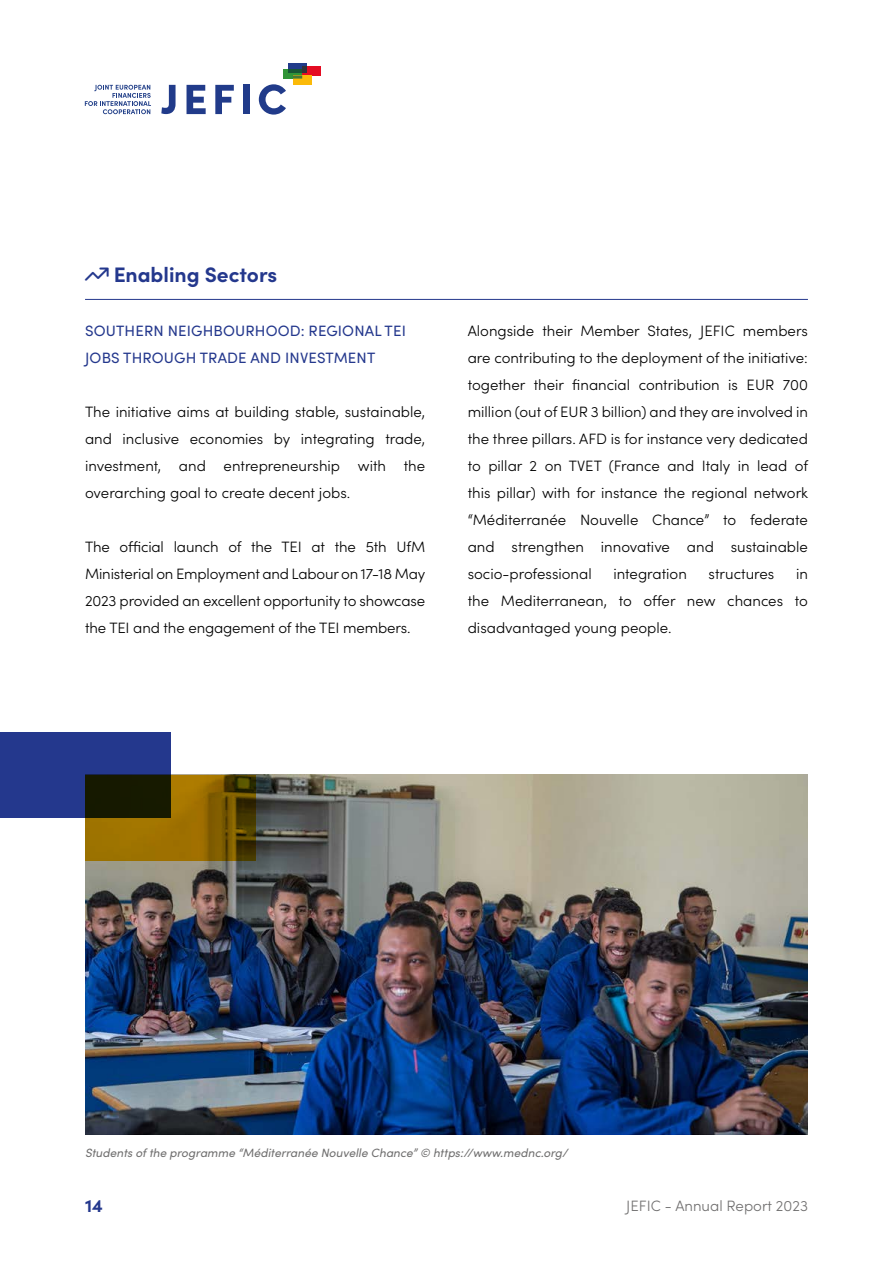
<style>
.page{position:relative;width:893px;height:1263px;background:#fff}
.page>*{position:absolute;margin:0;border:0;box-sizing:border-box;transform-origin:0 0}
.t1{font:700 21px "Sofia Pro";color:#24388d}
.t2{font:700 18px "Sofia Pro";color:#24388d}
.t3{font:300 15px/27px "Sofia Pro";color:#000;text-align:justify}
.t4{font:15px/27px "Sofia Pro";letter-spacing:.01em;color:#24388d}
.t5{font:300 15px "Sofia Pro";color:#706f6f}
.pie_foto{font:italic 12px "Sofia Pro";color:#706f6f}
</style>
<div class="page">
<svg style="left:85px;top:85px;width:66px;height:29px"></svg>
<svg style="left:161px;top:85px;width:15px;height:29px"></svg>
<svg style="left:187px;top:85px;width:19px;height:29px"></svg>
<svg style="left:215px;top:85px;width:19px;height:29px"></svg>
<div style="left:243px;top:85px;width:7px;height:29px;background:#213b8a"></div>
<svg style="left:259px;top:84px;width:27px;height:31px"></svg>
<div style="left:288px;top:63px;width:19px;height:9px;background:#213b8a"></div>
<div style="left:283px;top:69px;width:19px;height:10px;background:#309437"></div>
<div style="left:302px;top:66px;width:19px;height:9px;background:#e40c22"></div>
<div style="left:293px;top:75px;width:19px;height:10px;background:#fbba09"></div>
<hr style="left:288px;top:69px;width:14px;height:3px;background:#175535">
<svg style="left:293px;top:66px;width:14px;height:13px"></svg>
<hr style="left:85px;top:299px;width:723px;height:1px;background:#24388d">
<img style="left:85px;top:774px;width:723px;height:361px">
<div style="left:0;top:733px;width:170px;height:85px;background:#24388d"></div>
<svg style="left:85px;top:775px;width:170px;height:85px;background:#6c5000"></svg>
<p class="t1" style="left:114px;top:258px;width:165px">Enabling Sectors</p>
<p class="t4" style="left:85px;top:316px;width:322px">SOUTHERN NEIGHBOURHOOD: REGIONAL TEI<br>JOBS THROUGH TRADE AND INVESTMENT</p>
<p class="t3" style="left:85px;top:397px;width:342px">The initiative aims at building stable, sustainable, and inclusive economies by integrating trade, investment, and entrepreneurship with the overarching goal to create decent jobs.</p>
<p class="t3" style="left:85px;top:532px;width:342px">The official launch of the TEI at the 5th UfM Ministerial on Employment and Labour on 17-18 May 2023 provided an excellent opportunity to showcase the TEI and the engagement of the TEI members.</p>
<p class="t3" style="left:468px;top:316px;width:342px">Alongside their Member States, JEFIC members are contributing to the deployment of the initiative: together their financial contribution is EUR 700 million (out of EUR 3 billion) and they are involved in the three pillars. AFD is for instance very dedicated to pillar 2 on TVET (France and Italy in lead of this pillar) with for instance the regional network “Méditerranée Nouvelle Chance” to federate and strengthen innovative and sustainable socio-professional</p>
<p class="t3" style="left:468px;top:559px;width:342px;text-indent:328px">in the Mediterranean, to offer new chances to disadvantaged young people.</p>
<p class="t3" style="left:613px;top:559px;width:75px">integration</p>
<p class="t3" style="left:709px;top:559px;width:67px">structures</p>
<p class="pie_foto" style="left:85px;top:1143px;width:484px">Students of the programme “Méditerranée Nouvelle Chance” © https://www.mednc.org/</p>
<p class="t2" style="left:85px;top:1192px;width:19px">14</p>
<p class="t5" style="left:626px;top:1195px;width:183px">JEFIC - Annual Report 2023</p>
</div>
